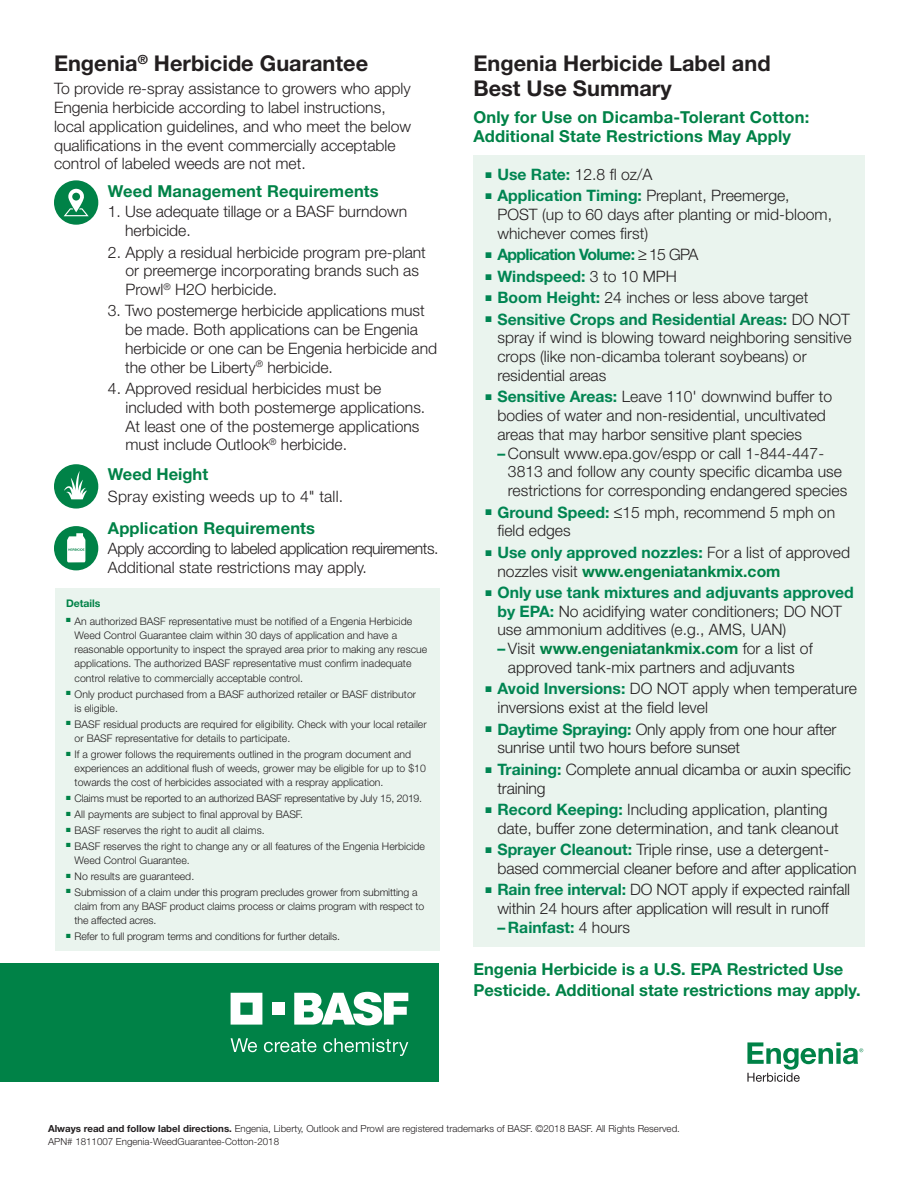
<style>
.page{position:relative;width:918px;height:1188px;background:#fff}
.page>*{position:absolute;margin:0;border:0;box-sizing:border-box;transform-origin:0 0}
.t1{font:700 21.75px/25.5px "Helvetica Neue";color:#231f20}
.t2{font:700 16.5px/19.5px "Helvetica Neue";letter-spacing:.01em;color:#008247}
.t3{font:300 15.75px/18.8px "Helvetica Neue";color:#231f20}
.t4{font:300 15.75px/18.8px "Helvetica Neue";letter-spacing:-.03em;color:#231f20}
.t5{font:700 15.75px "Helvetica Neue";color:#008552}
.t6{font:700 15.75px "Helvetica Neue";letter-spacing:-.04em;color:#008552}
.t7{font:300 10.5px/14.2px "Helvetica Neue";color:#231f20}
.t8{font:300 10.5px "Helvetica Neue";letter-spacing:-.02em;color:#231f20}
.t9{font:700 10.5px "Helvetica Neue";color:#008247}
.t10{font:300 9.75px/13.5px "Helvetica Neue";color:#231f20}
.s1{color:#008552}
.s2{font-weight:700;color:#008552}
.s3{color:#231f20}
.s4{font-weight:300;color:#231f20}
.s5{font-weight:700;color:#008247}
.s6{font-weight:700}
</style>
<div class="page">
<div style="left:0;top:963px;width:439px;height:119px;background:#008247"></div>
<svg style="left:231px;top:993px;width:31px;height:32px"></svg>
<div style="left:272px;top:1003px;width:12px;height:12px;background:#fff"></div>
<svg style="left:294px;top:992px;width:114px;height:34px"></svg>
<svg style="left:231px;top:1038px;width:26px;height:14px"></svg>
<svg style="left:264px;top:1039px;width:52px;height:13px"></svg>
<svg style="left:323px;top:1038px;width:85px;height:18px"></svg>
<div style="left:54px;top:464px;width:44px;height:45px;background:#008247;border-radius:50%"></div>
<svg style="left:64px;top:471px;width:23px;height:28px"></svg>
<div style="left:54px;top:526px;width:44px;height:44px;background:#008247;border-radius:50%"></div>
<svg style="left:67px;top:533px;width:18px;height:30px"></svg>
<div style="left:54px;top:180px;width:44px;height:45px;background:#008247;border-radius:50%"></div>
<svg style="left:64px;top:189px;width:25px;height:27px"></svg>
<svg style="left:747px;top:1042px;width:116px;height:40px"></svg>
<div style="left:473px;top:155px;width:392px;height:792px;background:#eaf4ee"></div>
<div style="left:55px;top:588px;width:385px;height:363px;background:#eaf4ee"></div>
<h1 class="t1" style="left:54px;top:50px;width:316px">Engenia<sup>®</sup> Herbicide Guarantee</h1>
<p class="t3" style="left:54px;top:79px;width:359px">To provide re-spray assistance to growers who apply Engenia herbicide according to label instructions, local application guidelines, and who meet the below qualifications in the event commercially acceptable control of labeled weeds are not met.</p>
<p class="t2" style="left:108px;top:181px;width:272px">Weed Management Requirements</p>
<p class="t3" style="left:125px;top:202px;width:284px;text-indent:-17px">1. Use adequate tillage or a BASF burndown herbicide.</p>
<p class="t3" style="left:125px;top:242px;width:302px;text-indent:-18px">2. Apply a residual herbicide program pre-plant or preemerge incorporating brands such as<br>Prowl<sup>®</sup> H2O herbicide.</p>
<p class="t3" style="left:125px;top:301px;width:313px;text-indent:-17px">3. Two postemerge herbicide applications must be made. Both applications can be Engenia herbicide or one can be Engenia herbicide and the other be Liberty<sup>®</sup> herbicide.</p>
<p class="t3" style="left:125px;top:379px;width:301px;text-indent:-18px">4. Approved residual herbicides must be included with both postemerge applications.<br>At least one of the postemerge applications must include Outlook<sup>®</sup> herbicide.</p>
<p class="t2" style="left:108px;top:464px;width:102px">Weed Height</p>
<p class="t3" style="left:108px;top:487px;width:237px">Spray existing weeds up to 4" tall.</p>
<p class="t2" style="left:108px;top:518px;width:209px">Application Requirements</p>
<p class="t4" style="left:108px;top:539px;width:332px">Apply according to labeled application requirements.<br>Additional state restrictions may apply.</p>
<p class="t9" style="left:66px;top:596px;width:36px">Details</p>
<p class="t7" style="left:75px;top:614px;width:354px;text-indent:-9px"><sup>■</sup> An authorized BASF representative must be notified of a Engenia Herbicide Weed Control Guarantee claim within 30 days of application and have a reasonable opportunity to inspect the sprayed area prior to making any rescue applications. The authorized BASF representative must confirm inadequate control relative to commercially acceptable control.</p>
<p class="t7" style="left:75px;top:686px;width:343px;text-indent:-9px"><sup>■</sup> Only product purchased from a BASF authorized retailer or BASF distributor is eligible.</p>
<p class="t7" style="left:75px;top:717px;width:354px;text-indent:-9px"><sup>■</sup> BASF residual products are required for eligibility. Check with your local retailer or BASF representative for details to participate.</p>
<p class="t7" style="left:75px;top:747px;width:353px;text-indent:-9px"><sup>■</sup> If a grower follows the requirements outlined in the program document and experiences an additional flush of weeds, grower may be eligible for up to $10 towards the cost of herbicides associated with a respray application.</p>
<p class="t8" style="left:66px;top:792px;width:358px"><sup>■</sup> Claims must be reported to an authorized BASF representative by July 15, 2019.</p>
<p class="t7" style="left:66px;top:807px;width:239px"><sup>■</sup> All payments are subject to final approval by BASF.</p>
<p class="t7" style="left:66px;top:823px;width:200px"><sup>■</sup> BASF reserves the right to audit all claims.</p>
<p class="t7" style="left:75px;top:839px;width:352px;text-indent:-9px"><sup>■</sup> BASF reserves the right to change any or all features of the Engenia Herbicide<br>Weed Control Guarantee.</p>
<p class="t7" style="left:66px;top:869px;width:130px"><sup>■</sup> No results are guaranteed.</p>
<p class="t7" style="left:75px;top:885px;width:351px;text-indent:-9px"><sup>■</sup> Submission of a claim under this program precludes grower from submitting a claim from any BASF product claims process or claims program with respect to the affected acres.</p>
<p class="t7" style="left:66px;top:929px;width:276px"><sup>■</sup> Refer to full program terms and conditions for further details.</p>
<h1 class="t1" style="left:473px;top:50px;width:299px">Engenia Herbicide Label and<br>Best Use Summary</h1>
<p class="t2" style="left:473px;top:107px;width:337px">Only for Use on Dicamba-Tolerant Cotton:<br>Additional State Restrictions May Apply</p>
<p class="t3" style="left:485px;top:165px;width:168px"><span class="s1">■</span> <span class="s2">Use Rate:</span> 12.8 fl oz/A</p>
<p class="t3" style="left:497px;top:186px;width:336px;text-indent:-12px"><span class="s1">■</span> <span class="s2">Application Timing:</span> Preplant, Preemerge,<br>POST (up to 60 days after planting or mid-bloom, whichever comes first)</p>
<p class="t6" style="left:485px;top:245px;width:214px">■ Application Volume: <span class="s3">≥</span> <span class="s4">15 GPA</span></p>
<p class="t5" style="left:485px;top:266px;width:193px">■ Windspeed: <span class="s4">3 to 10 MPH</span></p>
<p class="t3" style="left:485px;top:288px;width:324px"><span class="s1">■</span> <span class="s2">Boom Height:</span> 24 inches or less above target</p>
<p class="t3" style="left:497px;top:309px;width:356px;text-indent:-12px"><span class="s1">■</span> <span class="s2">Sensitive Crops and Residential Areas:</span> DO NOT spray if wind is blowing toward neighboring sensitive crops (like non-dicamba tolerant soybeans) or residential areas</p>
<p class="t3" style="left:497px;top:387px;width:336px;text-indent:-12px"><span class="s1">■</span> <span class="s2">Sensitive Areas:</span> Leave 110' downwind buffer to bodies of water and non-residential, uncultivated areas that may harbor sensitive plant species</p>
<p class="t3" style="left:508px;top:443px;width:341px;text-indent:-11px"><span class="s2">–</span> Consult www.epa.gov/espp or call 1-844-447-<br>3813 and follow any county specific dicamba use restrictions for corresponding endangered species</p>
<p class="t3" style="left:497px;top:502px;width:339px;text-indent:-12px"><span class="s1">■</span> <span class="s2">Ground Speed:</span> ≤15 mph, recommend 5 mph on field edges</p>
<p class="t3" style="left:497px;top:542px;width:354px;text-indent:-12px"><span class="s1">■</span> <span class="s2">Use only approved nozzles:</span> For a list of approved nozzles visit <span class="s5">www.engeniatankmix.com</span></p>
<p class="t3" style="left:497px;top:583px;width:358px;text-indent:-12px"><span class="s1">■</span> <span class="s2">Only use tank mixtures and adjuvants approved by EPA:</span> No acidifying water conditioners; DO NOT use ammonium additives (e.g., AMS, UAN)</p>
<p class="t3" style="left:497px;top:639px;width:317px;text-align:center"><span class="s2">–</span> Visit <span class="s5">www.engeniatankmix.com</span> for a list of approved tank-mix partners and adjuvants</p>
<p class="t3" style="left:497px;top:679px;width:361px;text-indent:-12px"><span class="s1">■</span> <span class="s2">Avoid Inversions:</span> DO NOT apply when temperature inversions exist at the field level</p>
<p class="t3" style="left:497px;top:719px;width:341px;text-indent:-12px"><span class="s1">■</span> <span class="s2">Daytime Spraying:</span> Only apply from one hour after sunrise until two hours before sunset</p>
<p class="t3" style="left:497px;top:759px;width:355px;text-indent:-12px"><span class="s1">■</span> <span class="s2">Training:</span> Complete annual dicamba or auxin specific training</p>
<p class="t3" style="left:497px;top:800px;width:343px;text-indent:-12px"><span class="s1">■</span> <span class="s2">Record Keeping:</span> Including application, planting date, buffer zone determination, and tank cleanout</p>
<p class="t3" style="left:497px;top:840px;width:361px;text-indent:-12px"><span class="s1">■</span> <span class="s2">Sprayer Cleanout:</span> Triple rinse, use a detergent&shy;based commercial cleaner before and after application</p>
<p class="t3" style="left:485px;top:880px;width:366px;text-align:center"><span class="s1">■</span> <span class="s2">Rain free interval:</span> DO NOT apply if expected rainfall within 24 hours after application will result in runoff</p>
<p class="t5" style="left:497px;top:918px;width:134px">– Rainfast: <span class="s4">4 hours</span></p>
<p class="t2" style="left:473px;top:958px;width:389px;line-height:21px">Engenia Herbicide is a U.S. EPA Restricted Use<br>Pesticide. Additional state restrictions may apply.</p>
<p class="t10" style="left:48px;top:1122px;width:633px"><span class="s6">Always read and follow label directions.</span> Engenia, Liberty, Outlook and Prowl are registered trademarks of BASF. ©2018 BASF. All Rights Reserved.<br>APN# 1811007 Engenia-WeedGuarantee-Cotton-2018</p>
</div>
